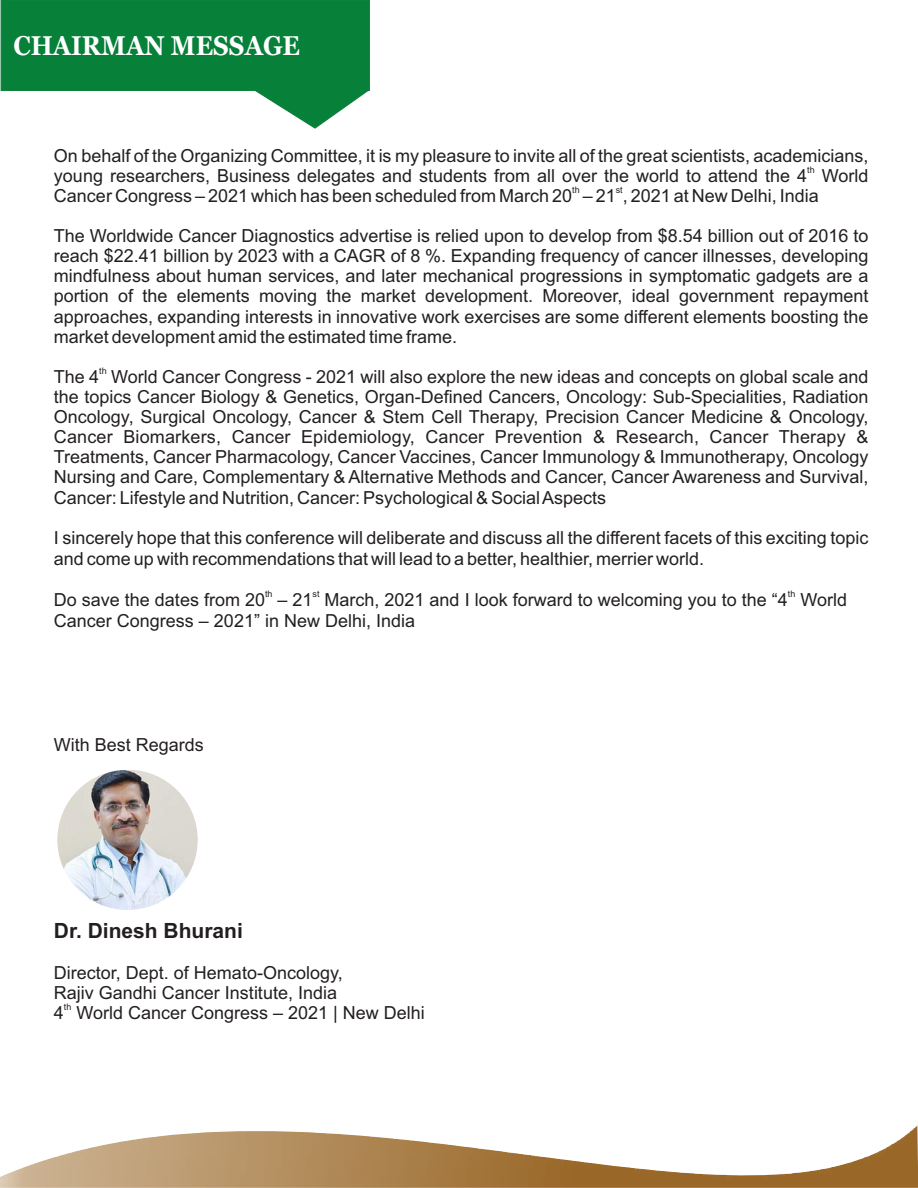
<style>
.page{position:relative;width:918px;height:1188px;background:#fff}
.page>*{position:absolute;margin:0;border:0;box-sizing:border-box;transform-origin:0 0}
.t1{font:700 27px "Georgia";color:#fff;scale:.9 1}
.t2{font:700 21px "Arial";color:#231f20}
.t3{font:18px/20.1px "Arial";color:#231f20}
.t4{font:9px "Arial";color:#231f20}
</style>
<div class="page">
<div style="left:1px;top:0;width:369px;height:91px;background:#07803a"></div>
<svg style="left:253px;top:89px;width:117px;height:40px"></svg>
<img style="left:0;top:1125px;width:918px;height:63px">
<img style="left:57px;top:770px;width:141px;height:140px;border-radius:50%">
<h1 class="t1" style="left:13px;top:34px;width:320px">CHAIRMAN MESSAGE</h1>
<p class="t3" style="left:54px;top:147px;width:816px">On behalf of the Organizing Committee, it is my pleasure to invite all of the great scientists, academicians,</p>
<p class="t4" style="left:807px;top:166px;width:9px">th</p>
<p class="t3" style="left:54px;top:167px;width:816px">young researchers, Business delegates and students from all over the world to attend the 4 World</p>
<p class="t4" style="left:572px;top:186px;width:9px">th</p>
<p class="t4" style="left:616px;top:186px;width:9px">st</p>
<p class="t3" style="left:54px;top:187px;width:766px">Cancer Congress – 2021 which has been scheduled from March 20 – 21 , 2021 at New Delhi, India</p>
<p class="t3" style="left:54px;top:227px;width:816px;text-align:justify">The Worldwide Cancer Diagnostics advertise is relied upon to develop from $8.54 billion out of 2016 to reach $22.41 billion by 2023 with a CAGR of 8 %. Expanding frequency of cancer illnesses, developing mindfulness about human services, and later mechanical progressions in symptomatic gadgets are a portion of the elements moving the market development. Moreover, ideal government repayment approaches, expanding interests in innovative work exercises are some different elements boosting the market development amid the estimated time frame.</p>
<p class="t4" style="left:99px;top:367px;width:9px">th</p>
<p class="t3" style="left:54px;top:368px;width:816px;text-align:justify">The 4 World Cancer Congress - 2021 will also explore the new ideas and concepts on global scale and the topics Cancer Biology &amp; Genetics, Organ-Defined Cancers, Oncology: Sub-Specialities, Radiation Oncology, Surgical Oncology, Cancer &amp; Stem Cell Therapy, Precision Cancer Medicine &amp; Oncology, Cancer Biomarkers, Cancer Epidemiology, Cancer Prevention &amp; Research, Cancer Therapy &amp; Treatments, Cancer Pharmacology, Cancer Vaccines, Cancer Immunology &amp; Immunotherapy, Oncology Nursing and Care, Complementary &amp; Alternative Methods and Cancer, Cancer Awareness and Survival, Cancer: Lifestyle and Nutrition, Cancer: Psychological &amp; Social Aspects</p>
<p class="t3" style="left:54px;top:529px;width:816px;line-height:20.7px">I sincerely hope that this conference will deliberate and discuss all the different facets of this exciting topic and come up with recommendations that will lead to a better, healthier, merrier world.</p>
<p class="t4" style="left:265px;top:591px;width:9px">th</p>
<p class="t4" style="left:313px;top:591px;width:9px">st</p>
<p class="t4" style="left:788px;top:591px;width:9px">th</p>
<p class="t3" style="left:54px;top:591px;width:795px;line-height:20.7px">Do save the dates from 20 – 21 March, 2021 and I look forward to welcoming you to the “4 World<br>Cancer Congress – 2021” in New Delhi, India</p>
<p class="t3" style="left:54px;top:737px;width:152px">With Best Regards</p>
<p class="t2" style="left:54px;top:922px;width:191px">Dr. Dinesh Bhurani</p>
<p class="t3" style="left:54px;top:964px;width:290px">Director, Dept. of Hemato-Oncology,<br>Rajiv Gandhi Cancer Institute, India</p>
<p class="t4" style="left:64px;top:1004px;width:9px">th</p>
<p class="t3" style="left:54px;top:1005px;width:372px">4 World Cancer Congress – 2021 | New Delhi</p>
</div>
